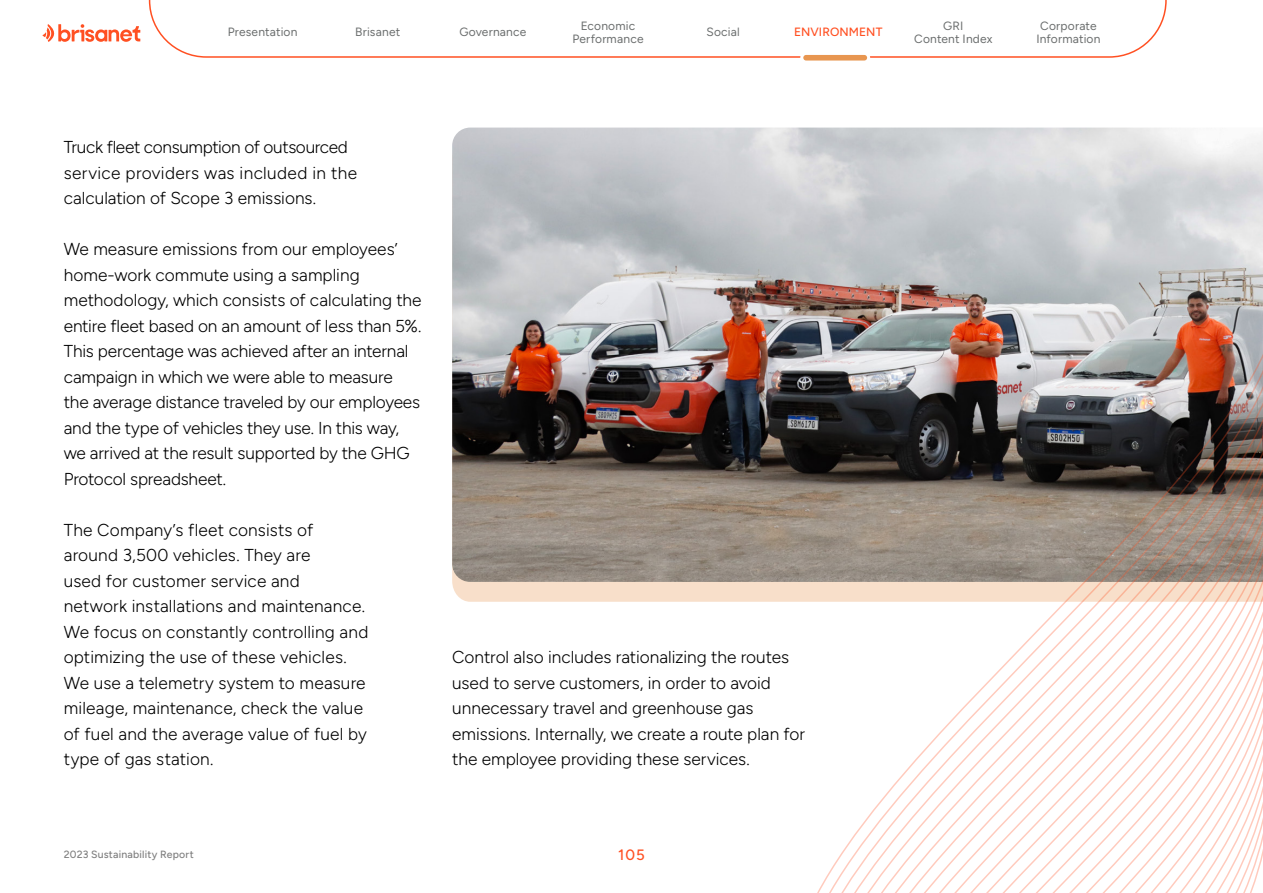
<style>
.page{position:relative;width:1263px;height:893px;background:#fff}
.page>*{position:absolute;margin:0;border:0;box-sizing:border-box;transform-origin:0 0}
._04_texto_corrido{font:300 17.25px/25.5px "Figtree";color:#000}
.t1{font:500 15px "Figtree";color:#ff5022}
.t2{font:12px/13.5px "Figtree";letter-spacing:.015em;color:#6b6e6e;text-align:center}
.t3{font:500 12px "Figtree";letter-spacing:.01em;color:#ff5022}
.t4{font:500 10.5px "Figtree";letter-spacing:.02em;color:#808080}
</style>
<div class="page">
<img style="left:452px;top:128px;width:811px;height:454px">
<img style="left:705px;top:295px;width:558px;height:598px">
<svg style="left:149px;top:0;width:1018px;height:58px"></svg>
<svg style="left:42px;top:24px;width:98px;height:18px"></svg>
<svg style="left:799px;top:50px;width:73px;height:11px"></svg>
<p class="t2" style="left:572px;top:19px;width:73px">Economic<br>Performance</p>
<p class="t2" style="left:1036px;top:19px;width:66px">Corporate<br>Information</p>
<p class="t3" style="left:794px;top:25px;width:90px">ENVIRONMENT</p>
<p class="t2" style="left:914px;top:19px;width:80px">GRI<br>Content Index</p>
<p class="t2" style="left:228px;top:25px;width:71px">Presentation</p>
<p class="t2" style="left:355px;top:25px;width:47px">Brisanet</p>
<p class="t2" style="left:459px;top:25px;width:69px">Governance</p>
<p class="t2" style="left:706px;top:25px;width:35px">Social</p>
<p class="_04_texto_corrido" style="left:64px;top:134px;width:295px">Truck fleet consumption of outsourced service providers was included in the calculation of Scope 3 emissions.</p>
<p class="_04_texto_corrido" style="left:64px;top:236px;width:359px">We measure emissions from our employees’ home-work commute using a sampling methodology, which consists of calculating the entire fleet based on an amount of less than 5%.<br>This percentage was achieved after an internal campaign in which we were able to measure the average distance traveled by our employees and the type of vehicles they use. In this way, we arrived at the result supported by the GHG Protocol spreadsheet.</p>
<p class="_04_texto_corrido" style="left:64px;top:517px;width:306px">The Company’s fleet consists of around 3,500 vehicles. They are<br>used for customer service and<br>network installations and maintenance.<br>We focus on constantly controlling and optimizing the use of these vehicles.<br>We use a telemetry system to measure mileage, maintenance, check the value of fuel and the average value of fuel by type of gas station.</p>
<p class="_04_texto_corrido" style="left:452px;top:644px;width:354px">Control also includes rationalizing the routes used to serve customers, in order to avoid unnecessary travel and greenhouse gas emissions. Internally, we create a route plan for the employee providing these services.</p>
<p class="t4" style="left:64px;top:849px;width:131px">2023 Sustainability Report</p>
<p class="t1" style="left:618px;top:846px;width:28px">105</p>
</div>
